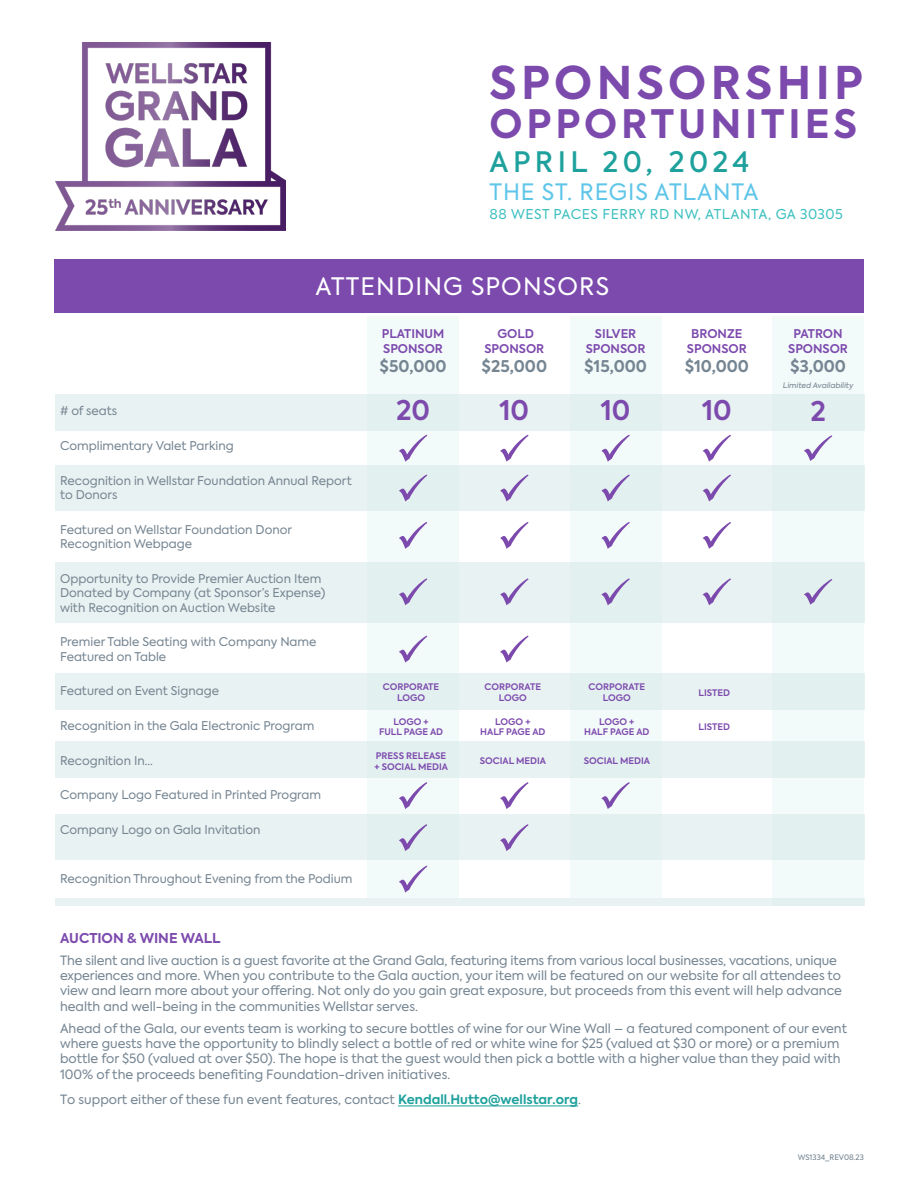
<style>
.page{position:relative;width:918px;height:1188px;background:#fff}
.page>*{position:absolute;margin:0;border:0;box-sizing:border-box;transform-origin:0 0}
.t1{font:700 44.85px "Axiforma";letter-spacing:.1em;color:#7c4aad}
.t2{font:700 39px "Axiforma";letter-spacing:.1em;color:#7c4aad}
.t3{font:500 28.05px "Axiforma";letter-spacing:.16em;color:#1ea19c}
.t4{font:600 27px "Axiforma";color:#7c4aad}
.t5{font:24px "Axiforma";letter-spacing:.05em;color:#fff}
.t6{font:22.5px "Axiforma";letter-spacing:.04em;color:#5fc5e9}
.t7{font:700 16.05px "Axiforma";color:#758592}
.t8{font:13.5px "Axiforma";letter-spacing:.04em;color:#3dc0bf}
.t9{font:700 13.5px "Axiforma";color:#7c4aad}
.t10{font:12.75px/15.3px "Axiforma";color:#758592}
.t11{font:12px/14.4px "Axiforma";color:#758592}
.t12{font:600 12px "Axiforma";color:#7c4aad}
.t13{font:600 9px/10.8px "Axiforma";color:#7c4aad;text-align:center}
.t14{font:italic 7.5px "Axiforma";color:#758592}
.t15{font:7.5px "Axiforma";color:#758592}
.s1{font-weight:700;color:#1ea19c}
</style>
<div class="page">
<div style="left:54px;top:259px;width:810px;height:54px;background:#7c4aad"></div>
<div style="left:55px;top:563px;width:810px;height:60px;background:#e9f2f2"></div>
<div style="left:55px;top:465px;width:810px;height:46px;background:#e9f2f2"></div>
<div style="left:55px;top:814px;width:810px;height:46px;background:#e9f2f2"></div>
<div style="left:55px;top:394px;width:810px;height:36px;background:#e9f2f2"></div>
<div style="left:55px;top:673px;width:810px;height:37px;background:#e9f2f2"></div>
<div style="left:55px;top:741px;width:810px;height:37px;background:#e9f2f2"></div>
<div style="left:367px;top:316px;width:92px;height:586px;background:linear-gradient(to right,#ebf5f5,#ebf5f5)"></div>
<svg style="left:399px;top:435px;width:28px;height:27px"></svg>
<svg style="left:399px;top:475px;width:28px;height:27px"></svg>
<svg style="left:399px;top:522px;width:28px;height:27px"></svg>
<svg style="left:399px;top:578px;width:28px;height:27px"></svg>
<svg style="left:399px;top:636px;width:28px;height:27px"></svg>
<svg style="left:399px;top:824px;width:28px;height:27px"></svg>
<svg style="left:399px;top:782px;width:28px;height:27px"></svg>
<svg style="left:399px;top:866px;width:28px;height:27px"></svg>
<svg style="left:500px;top:435px;width:29px;height:27px"></svg>
<svg style="left:500px;top:475px;width:29px;height:27px"></svg>
<svg style="left:500px;top:522px;width:29px;height:27px"></svg>
<svg style="left:500px;top:578px;width:29px;height:27px"></svg>
<svg style="left:500px;top:636px;width:29px;height:27px"></svg>
<svg style="left:500px;top:824px;width:29px;height:27px"></svg>
<svg style="left:500px;top:782px;width:29px;height:27px"></svg>
<div style="left:570px;top:316px;width:92px;height:590px;background:linear-gradient(to right,#ecf5f5,#ecf5f5)"></div>
<svg style="left:601px;top:435px;width:29px;height:27px"></svg>
<svg style="left:601px;top:475px;width:29px;height:27px"></svg>
<svg style="left:601px;top:522px;width:29px;height:27px"></svg>
<svg style="left:601px;top:578px;width:29px;height:27px"></svg>
<svg style="left:601px;top:782px;width:29px;height:27px"></svg>
<svg style="left:703px;top:435px;width:28px;height:27px"></svg>
<svg style="left:703px;top:475px;width:28px;height:27px"></svg>
<svg style="left:703px;top:522px;width:28px;height:27px"></svg>
<svg style="left:703px;top:578px;width:28px;height:27px"></svg>
<div style="left:55px;top:899px;width:810px;height:7px;background:#e9f2f2"></div>
<div style="left:772px;top:316px;width:92px;height:590px;background:linear-gradient(to right,#ecf5f5,#ecf5f5)"></div>
<svg style="left:804px;top:435px;width:28px;height:26px"></svg>
<svg style="left:804px;top:579px;width:28px;height:26px"></svg>
<img style="left:55px;top:42px;width:231px;height:189px">
<hr style="left:398px;top:1106px;width:180px;height:1px;background:#1ea19c">
<p class="t1" style="left:490px;top:52px;width:375px">SPONSORSHIP</p>
<p class="t2" style="left:490px;top:97px;width:369px">OPPORTUNITIES</p>
<p class="t3" style="left:490px;top:143px;width:261px">APRIL 20, 2024</p>
<p class="t6" style="left:490px;top:177px;width:270px">THE ST. REGIS ATLANTA</p>
<p class="t8" style="left:490px;top:206px;width:355px">88 WEST PACES FERRY RD NW, ATLANTA, GA 30305</p>
<p class="t5" style="left:315px;top:271px;width:295px">ATTENDING SPONSORS</p>
<p class="t11" style="left:60px;top:404px;width:59px"># of seats</p>
<p class="t11" style="left:60px;top:439px;width:175px">Complimentary Valet Parking</p>
<p class="t11" style="left:60px;top:473px;width:293px">Recognition in Wellstar Foundation Annual Report to Donors</p>
<p class="t11" style="left:60px;top:522px;width:234px">Featured on Wellstar Foundation Donor<br>Recognition Webpage</p>
<p class="t11" style="left:60px;top:571px;width:267px">Opportunity to Provide Premier Auction Item<br>Donated by Company (at Sponsor’s Expense) with Recognition on Auction Website</p>
<p class="t11" style="left:60px;top:635px;width:258px">Premier Table Seating with Company Name<br>Featured on Table</p>
<p class="t11" style="left:60px;top:684px;width:161px">Featured on Event Signage</p>
<p class="t11" style="left:60px;top:719px;width:256px">Recognition in the Gala Electronic Program</p>
<p class="t11" style="left:60px;top:753px;width:94px">Recognition In...</p>
<p class="t11" style="left:60px;top:788px;width:263px">Company Logo Featured in Printed Program</p>
<p class="t11" style="left:60px;top:823px;width:202px">Company Logo on Gala Invitation</p>
<p class="t11" style="left:60px;top:872px;width:294px">Recognition Throughout Evening from the Podium</p>
<p class="t12" style="left:382px;top:326px;width:64px">PLATINUM</p>
<p class="t12" style="left:383px;top:341px;width:61px">SPONSOR</p>
<p class="t7" style="left:380px;top:356px;width:69px">$50,000</p>
<p class="t4" style="left:396px;top:392px;width:36px">20</p>
<p class="t13" style="left:383px;top:682px;width:58px">CORPORATE<br>LOGO</p>
<p class="t13" style="left:379px;top:716px;width:66px">LOGO +<br>FULL PAGE AD</p>
<p class="t13" style="left:374px;top:750px;width:75px;text-align:left">PRESS RELEASE + SOCIAL MEDIA</p>
<p class="t12" style="left:498px;top:326px;width:38px">GOLD</p>
<p class="t12" style="left:484px;top:341px;width:61px">SPONSOR</p>
<p class="t7" style="left:482px;top:356px;width:67px">$25,000</p>
<p class="t4" style="left:500px;top:392px;width:31px">10</p>
<p class="t13" style="left:485px;top:682px;width:58px">CORPORATE<br>LOGO</p>
<p class="t13" style="left:480px;top:716px;width:67px">LOGO +<br>HALF PAGE AD</p>
<p class="t13" style="left:480px;top:756px;width:68px">SOCIAL MEDIA</p>
<p class="t12" style="left:595px;top:326px;width:43px">SILVER</p>
<p class="t12" style="left:586px;top:341px;width:61px">SPONSOR</p>
<p class="t7" style="left:584px;top:356px;width:64px">$15,000</p>
<p class="t4" style="left:601px;top:392px;width:31px">10</p>
<p class="t13" style="left:589px;top:682px;width:58px">CORPORATE<br>LOGO</p>
<p class="t13" style="left:584px;top:716px;width:67px">LOGO +<br>HALF PAGE AD</p>
<p class="t13" style="left:584px;top:756px;width:68px">SOCIAL MEDIA</p>
<p class="t12" style="left:691px;top:326px;width:53px">BRONZE</p>
<p class="t12" style="left:687px;top:341px;width:61px">SPONSOR</p>
<p class="t7" style="left:685px;top:356px;width:66px">$10,000</p>
<p class="t4" style="left:702px;top:392px;width:31px">10</p>
<p class="t12" style="left:794px;top:325px;width:51px">PATRON</p>
<p class="t12" style="left:788px;top:340px;width:61px">SPONSOR</p>
<p class="t7" style="left:790px;top:355px;width:57px">$3,000</p>
<p class="t14" style="left:783px;top:380px;width:72px">Limited Availability</p>
<p class="t4" style="left:810px;top:393px;width:17px">2</p>
<p class="t13" style="left:699px;top:687px;width:33px">LISTED</p>
<p class="t13" style="left:699px;top:721px;width:33px">LISTED</p>
<p class="t9" style="left:60px;top:929px;width:162px">AUCTION &amp; WINE WALL</p>
<p class="t10" style="left:60px;top:953px;width:784px">The silent and live auction is a guest favorite at the Grand Gala, featuring items from various local businesses, vacations, unique experiences and more. When you contribute to the Gala auction, your item will be featured on our website for all attendees to view and learn more about your offering. Not only do you gain great exposure, but proceeds from this event will help advance health and well-being in the communities Wellstar serves.</p>
<p class="t10" style="left:60px;top:1021px;width:789px">Ahead of the Gala, our events team is working to secure bottles of wine for our Wine Wall – a featured component of our event where guests have the opportunity to blindly select a bottle of red or white wine for $25 (valued at $30 or more) or a premium bottle for $50 (valued at over $50). The hope is that the guest would then pick a bottle with a higher value than they paid with 100% of the proceeds benefiting Foundation-driven initiatives.</p>
<p class="t10" style="left:60px;top:1092px;width:522px">To support either of these fun event features, contact <span class="s1">Kendall.Hutto@wellstar.org</span>.</p>
<p class="t15" style="left:798px;top:1153px;width:68px">WS1334_REV08.23</p>
</div>
